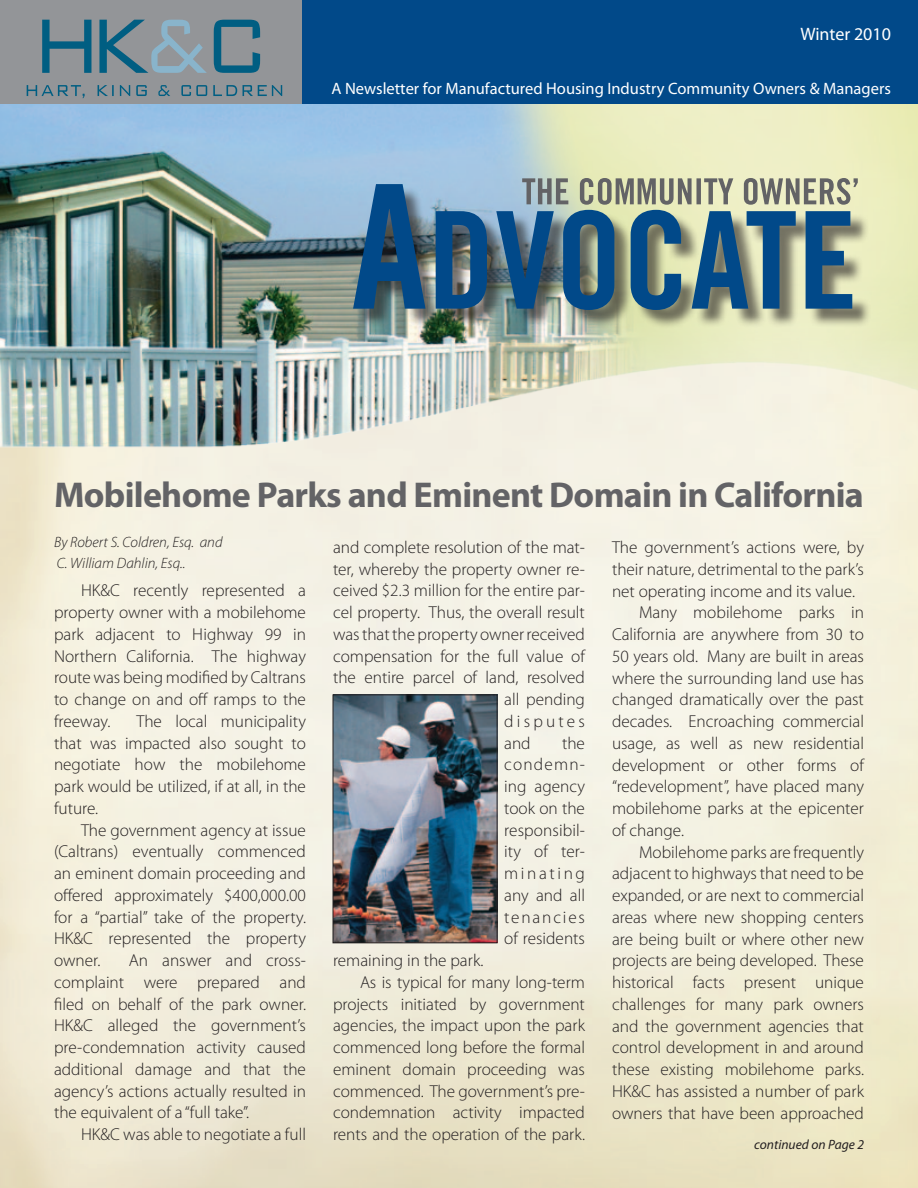
<style>
.page{position:relative;width:918px;height:1188px;background:#fff}
.page>*{position:absolute;margin:0;border:0;box-sizing:border-box;transform-origin:0 0}
.t1{font:700 36px "Myriad Pro";letter-spacing:-.02em;color:#636366}
.t2{font:18px "Myriad Pro";color:#fff}
.t3{font:300 17.25px/21.8px "Myriad Pro";color:#231f20;text-align:justify}
.t4{font:300 17.25px "Myriad Pro";letter-spacing:.19em;color:#231f20}
.t5{font:16.5px "Myriad Pro";color:#fff}
.t6{font:italic 300 15px/21px "Myriad Pro";color:#231f20}
.t7{font:italic 13.5px "Myriad Pro";color:#231f20}
</style>
<div class="page">
<img style="left:0;top:578px;width:918px;height:610px">
<img style="left:0;top:104px;width:918px;height:474px">
<div style="left:356px;top:186px;width:515px;height:142px;background:#231f20;opacity:.6"></div>
<img style="left:353px;top:184px;width:499px;height:126px">
<svg style="left:522px;top:178px;width:336px;height:27px;background:#a7aa97"></svg>
<div style="left:301px;top:0;width:617px;height:104px;background:#014989"></div>
<div style="left:0;top:0;width:302px;height:104px;background:#939598"></div>
<svg style="left:42px;top:20px;width:49px;height:53px"></svg>
<svg style="left:99px;top:20px;width:108px;height:53px"></svg>
<svg style="left:214px;top:20px;width:46px;height:53px"></svg>
<svg style="left:27px;top:85px;width:255px;height:13px"></svg>
<img style="left:335px;top:696px;width:160px;height:245px">
<div style="left:333px;top:694px;width:164px;height:249px;border:1px solid #231f20"></div>
<p class="t2" style="left:800px;top:22px;width:92px">Winter 2010</p>
<p class="t5" style="left:331px;top:79px;width:561px">A Newsletter for Manufactured Housing Industry Community Owners &amp; Managers</p>
<h1 class="t1" style="left:54px;top:472px;width:811px">Mobilehome Parks and Eminent Domain in California</h1>
<p class="t6" style="left:54px;top:532px;width:170px">By Robert S. Coldren, Esq. and<br>C. William Dahlin, Esq..</p>
<p class="t3" style="left:54px;top:580px;width:254px;text-indent:27px">HK&amp;C recently represented a property owner with a mobilehome park adjacent to Highway 99 in Northern California. The highway route was being modified by Caltrans to change on and off ramps to the freeway.</p>
<p class="t3" style="left:54px;top:711px;width:254px;text-indent:82px">The local municipality that was impacted also sought to negotiate how the mobilehome park would be utilized, if at all, in the future.</p>
<p class="t3" style="left:54px;top:819px;width:254px;text-indent:27px">The government agency at issue (Caltrans) eventually commenced an eminent domain proceeding and offered approximately $400,000.00 for a “partial” take of the property.<br>HK&amp;C represented the property owner.</p>
<p class="t3" style="left:54px;top:950px;width:254px;text-indent:75px">An answer and cross&shy;complaint were prepared and filed on behalf of the park owner.<br>HK&amp;C alleged the government’s pre-condemnation activity caused additional damage and that the agency’s actions actually resulted in the equivalent of a “full take”.</p>
<p class="t3" style="left:81px;top:1124px;width:226px">HK&amp;C was able to negotiate a full</p>
<p class="t3" style="left:333px;top:537px;width:254px">and complete resolution of the mat-</p>
<p class="t3" style="left:333px;top:558px;width:254px">ter, whereby the property owner re-</p>
<p class="t3" style="left:333px;top:580px;width:254px">ceived $2.3 million for the entire par-</p>
<p class="t3" style="left:333px;top:602px;width:253px">cel property. Thus, the overall result</p>
<p class="t3" style="left:333px;top:624px;width:254px">was that the property owner received</p>
<p class="t3" style="left:333px;top:645px;width:253px">compensation for the full value of</p>
<p class="t3" style="left:333px;top:667px;width:254px">the entire parcel of land, resolved</p>
<p class="t3" style="left:504px;top:689px;width:82px">all pending</p>
<p class="t4" style="left:504px;top:712px;width:82px">disputes</p>
<p class="t3" style="left:504px;top:732px;width:28px">and</p>
<p class="t3" style="left:504px;top:732px;width:82px;text-indent:58px">the condemn&shy;ing agency took on the responsibil&shy;ity of ter&shy;minating any and all tenancies of residents</p>
<p class="t3" style="left:333px;top:950px;width:152px">remaining in the park.</p>
<p class="t3" style="left:360px;top:972px;width:227px">As is typical for many long-term</p>
<p class="t3" style="left:333px;top:993px;width:253px">projects initiated by government</p>
<p class="t3" style="left:333px;top:1015px;width:253px">agencies, the impact upon the park</p>
<p class="t3" style="left:333px;top:1037px;width:254px">commenced long before the formal</p>
<p class="t3" style="left:333px;top:1059px;width:254px">eminent domain proceeding was</p>
<p class="t3" style="left:333px;top:1080px;width:253px">commenced. The government’s pre-</p>
<p class="t3" style="left:333px;top:1102px;width:254px">condemnation activity impacted</p>
<p class="t3" style="left:333px;top:1124px;width:254px">rents and the operation of the park.</p>
<p class="t3" style="left:612px;top:537px;width:253px">The government’s actions were, by</p>
<p class="t3" style="left:612px;top:558px;width:253px">their nature, detrimental to the park’s</p>
<p class="t3" style="left:612px;top:580px;width:245px">net operating income and its value.</p>
<p class="t3" style="left:639px;top:602px;width:227px">Many mobilehome parks in</p>
<p class="t3" style="left:612px;top:624px;width:253px">California are anywhere from 30 to</p>
<p class="t3" style="left:612px;top:645px;width:253px">50 years old. Many are built in areas</p>
<p class="t3" style="left:612px;top:667px;width:253px">where the surrounding land use has</p>
<p class="t3" style="left:612px;top:689px;width:253px">changed dramatically over the past</p>
<p class="t3" style="left:612px;top:711px;width:253px">decades. Encroaching commercial</p>
<p class="t3" style="left:612px;top:732px;width:254px">usage, as well as new residential</p>
<p class="t3" style="left:612px;top:754px;width:253px">development or other forms of</p>
<p class="t3" style="left:612px;top:776px;width:254px">“redevelopment”, have placed many</p>
<p class="t3" style="left:612px;top:798px;width:253px">mobilehome parks at the epicenter</p>
<p class="t3" style="left:612px;top:820px;width:74px">of change.</p>
<p class="t3" style="left:639px;top:841px;width:227px">Mobilehome parks are frequently</p>
<p class="t3" style="left:612px;top:863px;width:253px">adjacent to highways that need to be</p>
<p class="t3" style="left:612px;top:885px;width:254px">expanded, or are next to commercial</p>
<p class="t3" style="left:612px;top:907px;width:254px">areas where new shopping centers</p>
<p class="t3" style="left:612px;top:928px;width:254px">are being built or where other new</p>
<p class="t3" style="left:612px;top:950px;width:254px">projects are being developed. These</p>
<p class="t3" style="left:612px;top:972px;width:254px">historical facts present unique</p>
<p class="t3" style="left:612px;top:994px;width:254px">challenges for many park owners</p>
<p class="t3" style="left:612px;top:1015px;width:253px">and the government agencies that</p>
<p class="t3" style="left:612px;top:1037px;width:253px">control development in and around</p>
<p class="t3" style="left:612px;top:1059px;width:254px">these existing mobilehome parks.</p>
<p class="t3" style="left:612px;top:1081px;width:253px">HK&amp;C has assisted a number of park</p>
<p class="t3" style="left:612px;top:1102px;width:254px">owners that have been approached</p>
<p class="t7" style="left:754px;top:1136px;width:111px">continued on Page 2</p>
</div>
